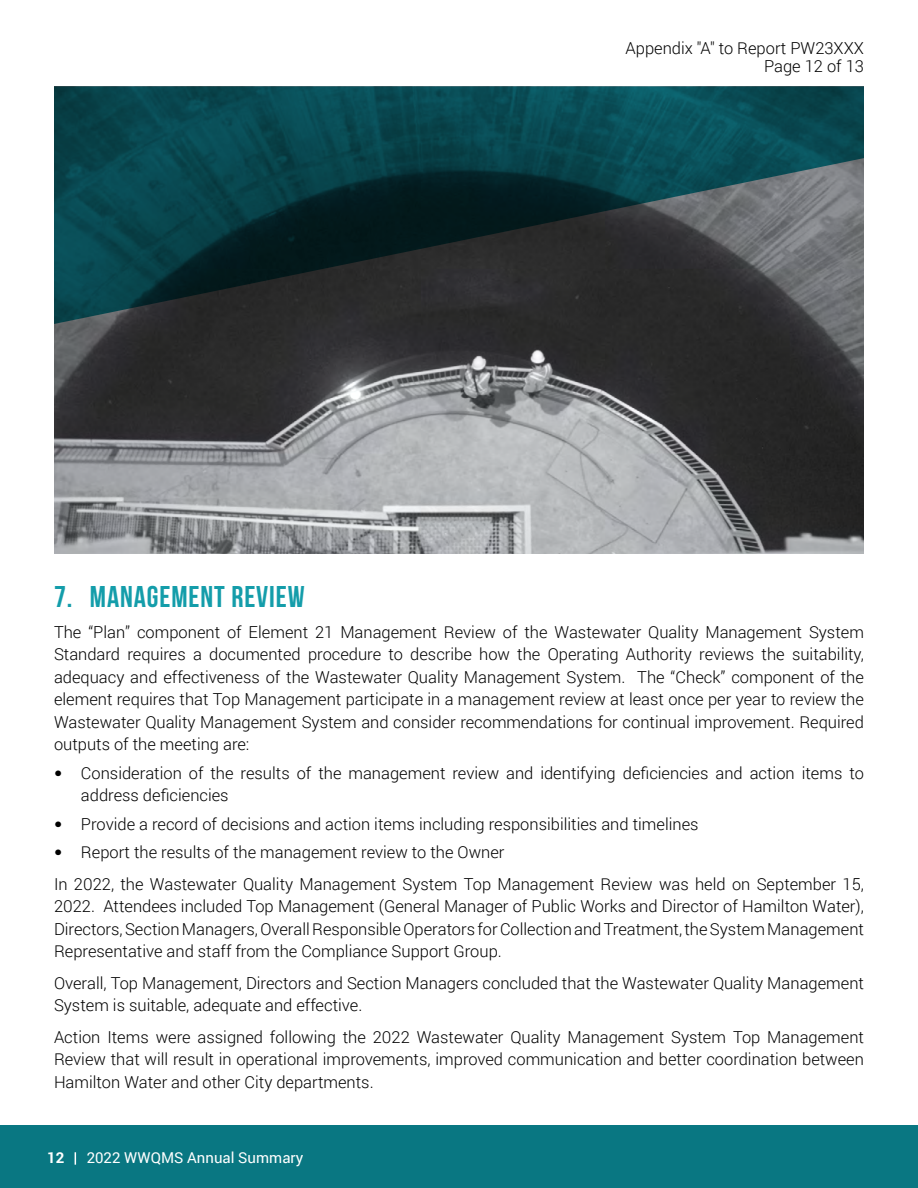
<style>
.page{position:relative;width:918px;height:1188px;background:#fff}
.page>*{position:absolute;margin:0;border:0;box-sizing:border-box;transform-origin:0 0}
.t1{font:30px "Bebas Neue";letter-spacing:.03em;color:#149daa}
.t2{font:300 16.5px/22.5px "Roboto";color:#000;text-align:justify}
.t3{font:15px "Roboto";color:#fff}
.t4{font:700 15px "Roboto";color:#fff}
.s1{font-family:"Frutiger 45"}
</style>
<div class="page">
<div style="left:0;top:1125px;width:918px;height:63px;background:#097782"></div>
<svg style="left:75px;top:1152px;width:1px;height:13px"></svg>
<img style="left:54px;top:324px;width:810px;height:230px">
<svg style="left:54px;top:86px;width:810px;height:238px;background:#1b3f45"></svg>
<p class="t2" style="left:626px;top:39px;width:240px;line-height:18px;text-align:right">Appendix "A" to Report PW23XXX<br>Page 12 of 13</p>
<h2 class="t1" style="left:54px;top:580px;width:252px">7. MANAGEMENT REVIEW</h2>
<p class="t2" style="left:54px;top:620px;width:811px">The “Plan” component of Element 21 Management Review of the Wastewater Quality Management System</p>
<p class="t2" style="left:54px;top:642px;width:811px">Standard requires a documented procedure to describe how the Operating Authority reviews the suitability,</p>
<p class="t2" style="left:54px;top:665px;width:812px">adequacy and effectiveness of the Wastewater Quality Management System. The “Check” component of the</p>
<p class="t2" style="left:54px;top:688px;width:812px">element requires that Top Management participate in a management review at least once per year to review the Wastewater Quality Management System and consider recommendations for continual improvement. Required outputs of the meeting are:</p>
<p class="t2" style="left:81px;top:761px;width:785px;text-indent:-27px"><span class="s1">•</span> Consideration of the results of the management review and identifying deficiencies and action items to address deficiencies</p>
<p class="t2" style="left:54px;top:812px;width:646px"><span class="s1">•</span> Provide a record of decisions and action items including responsibilities and timelines</p>
<p class="t2" style="left:54px;top:841px;width:452px"><span class="s1">•</span> Report the results of the management review to the Owner</p>
<p class="t2" style="left:54px;top:872px;width:812px">In 2022, the Wastewater Quality Management System Top Management Review was held on September 15, 2022. Attendees included Top Management (General Manager of Public Works and Director of Hamilton Water), Directors, Section Managers, Overall Responsible Operators for Collection and Treatment, the System Management Representative and staff from the Compliance Support Group.</p>
<p class="t2" style="left:54px;top:971px;width:812px">Overall, Top Management, Directors and Section Managers concluded that the Wastewater Quality Management<br>System is suitable, adequate and effective.</p>
<p class="t2" style="left:54px;top:1025px;width:812px">Action Items were assigned following the 2022 Wastewater Quality Management System Top Management Review that will result in operational improvements, improved communication and better coordination between Hamilton Water and other City departments.</p>
<p class="t4" style="left:47px;top:1148px;width:19px">12</p>
<p class="t3" style="left:87px;top:1148px;width:218px">2022 WWQMS Annual Summary</p>
</div>
